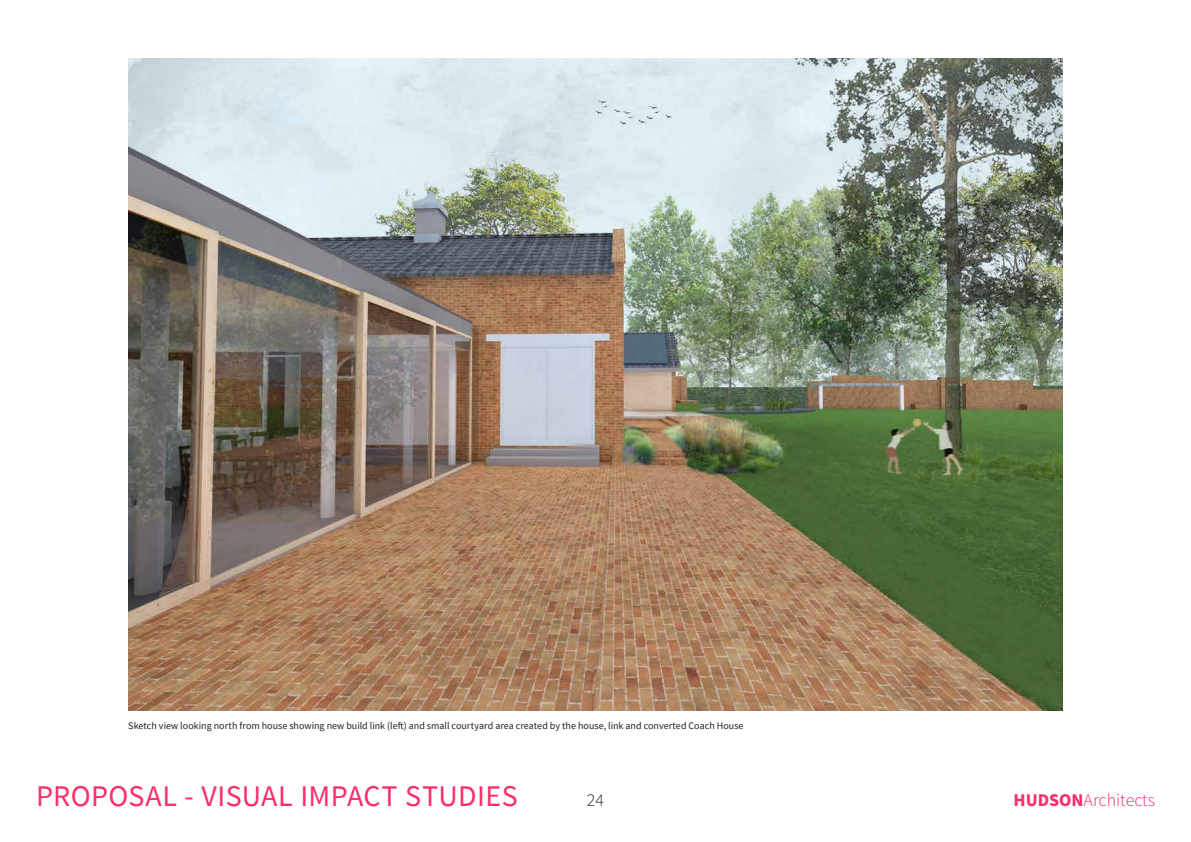
<style>
.page{position:relative;width:1191px;height:842px;background:#fff}
.page>*{position:absolute;margin:0;border:0;box-sizing:border-box;transform-origin:0 0}
.t1{font:30px "Source Sans Pro";letter-spacing:.015em;color:#fa2e69}
.t2{font:18px "Source Sans Variable";color:#fa2e69}
.t3{font:300 18px "Source Sans Pro";color:#231f20}
.t4{font:10px "Source Sans Pro";color:#231f20}
.s1{font-family:"Source Sans Pro";font-weight:700}
</style>
<div class="page">
<img style="left:128px;top:58px;width:934px;height:652px">
<p class="t4" style="left:128px;top:719px;width:617px">Sketch view looking north from house showing new build link (left) and small courtyard area created by the house, link and converted Coach House</p>
<h1 class="t1" style="left:36px;top:777px;width:483px">PROPOSAL - VISUAL IMPACT STUDIES</h1>
<h2 class="t3" style="left:587px;top:788px;width:19px">24</h2>
<h2 class="t2" style="left:1013px;top:789px;width:143px"><span class="s1">HUDSON</span>Architects</h2>
</div>
